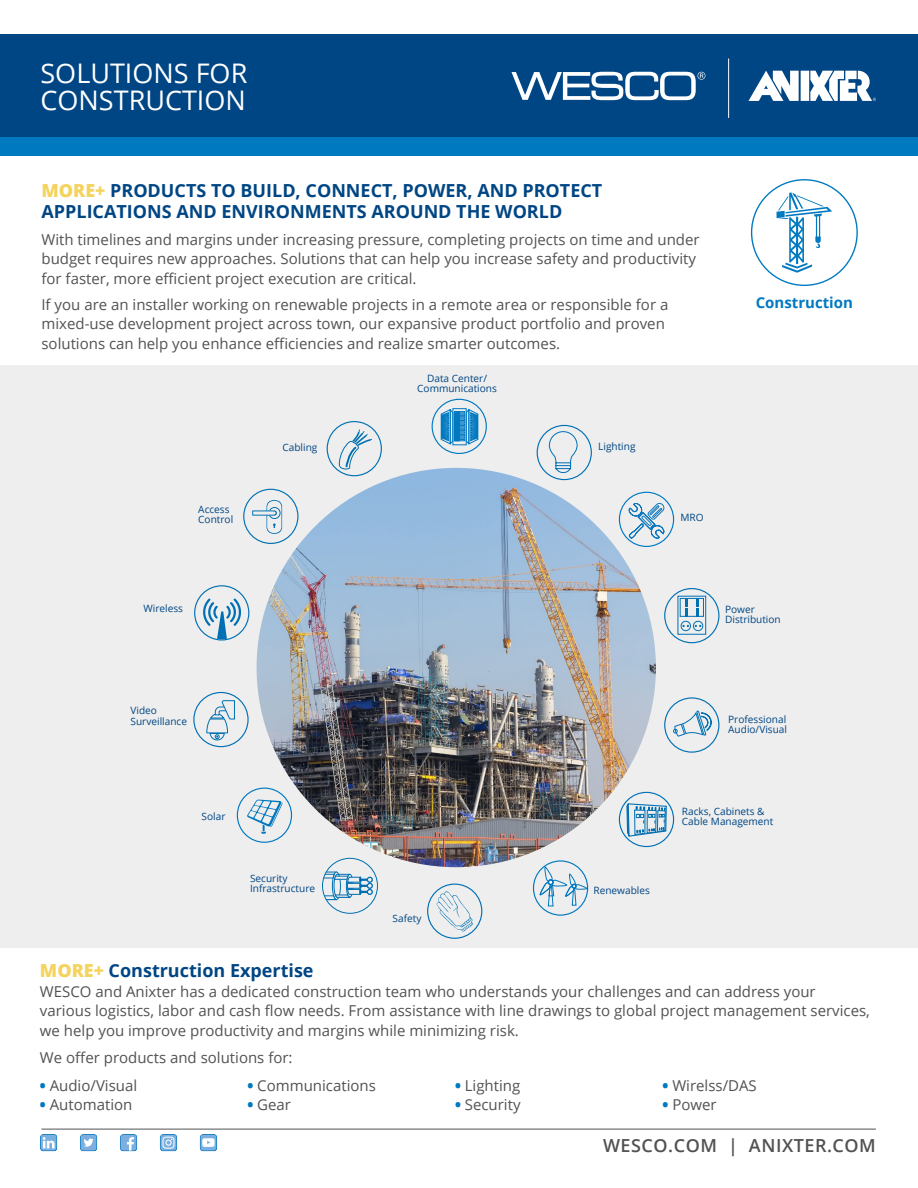
<style>
.page{position:relative;width:918px;height:1188px;background:#fff}
.page>*{position:absolute;margin:0;border:0;box-sizing:border-box;transform-origin:0 0}
.t1{font:27px/27px "Open Sans";color:#fff}
.t2{font:700 18px/21px "Open Sans";color:#004684}
.t3{font:600 18px "Open Sans";letter-spacing:.03em;color:#525252}
.t4{font:15px/19.5px "Open Sans";color:#525252}
.t5{font:700 15px "Open Sans";color:#0079c1}
.t6{font:10.05px/10.1px "Open Sans";color:#004684}
.s1{font-weight:800;color:#f4d35e}
.s2{font-weight:800;color:#0079c1}
</style>
<div class="page">
<div style="left:0;top:137px;width:918px;height:19px;background:#0079c1"></div>
<div style="left:0;top:35px;width:918px;height:102px;background:#004684"></div>
<hr style="left:41px;top:1129px;width:835px;height:1px;background:#525252">
<svg style="left:512px;top:72px;width:193px;height:28px"></svg>
<hr style="left:728px;top:59px;width:1px;height:59px;background:#fff">
<div style="left:801px;top:71px;width:8px;height:30px;background:#fff"></div>
<svg style="left:749px;top:71px;width:50px;height:30px"></svg>
<svg style="left:810px;top:71px;width:66px;height:30px"></svg>
<svg style="left:120px;top:1134px;width:17px;height:17px"></svg>
<svg style="left:80px;top:1134px;width:17px;height:17px"></svg>
<svg style="left:200px;top:1134px;width:17px;height:17px"></svg>
<svg style="left:40px;top:1134px;width:17px;height:17px"></svg>
<svg style="left:160px;top:1134px;width:17px;height:17px"></svg>
<svg style="left:777px;top:192px;width:55px;height:81px"></svg>
<div style="left:0;top:365px;width:918px;height:583px;background:#eee"></div>
<svg style="left:322px;top:871px;width:51px;height:29px"></svg>
<div style="left:322px;top:858px;width:56px;height:56px;border:1px solid #0078bf;border-radius:50%"></div>
<div style="left:327px;top:421px;width:55px;height:55px;border:1px solid #0079c1;border-radius:50%"></div>
<svg style="left:339px;top:429px;width:33px;height:41px"></svg>
<div style="left:537px;top:425px;width:55px;height:55px;border:1px solid #0079c1;border-radius:50%"></div>
<svg style="left:549px;top:431px;width:29px;height:42px"></svg>
<div style="left:619px;top:492px;width:55px;height:55px;border:1px solid #0079c1;border-radius:50%"></div>
<div style="left:193px;top:692px;width:56px;height:55px;border:1px solid #0079c1;border-radius:50%"></div>
<svg style="left:206px;top:700px;width:29px;height:41px"></svg>
<div style="left:243px;top:489px;width:56px;height:55px;border:1px solid #0079c1;border-radius:50%"></div>
<svg style="left:252px;top:500px;width:30px;height:34px"></svg>
<div style="left:664px;top:697px;width:55px;height:56px;border:1px solid #0079c1;border-radius:50%"></div>
<svg style="left:673px;top:710px;width:39px;height:27px"></svg>
<div style="left:432px;top:399px;width:55px;height:55px;border:1px solid #0079c1;border-radius:50%"></div>
<svg style="left:441px;top:408px;width:37px;height:37px"></svg>
<div style="left:619px;top:792px;width:55px;height:55px;border:1px solid #0079c1;border-radius:50%"></div>
<svg style="left:626px;top:802px;width:41px;height:36px"></svg>
<div style="left:664px;top:588px;width:55px;height:55px;border:1px solid #0079c1;border-radius:50%"></div>
<svg style="left:677px;top:595px;width:30px;height:40px"></svg>
<div style="left:194px;top:585px;width:55px;height:56px;border:1px solid #0079c1;border-radius:50%"></div>
<svg style="left:201px;top:598px;width:42px;height:41px"></svg>
<div style="left:427px;top:884px;width:55px;height:55px;border:1px solid #0079c1;border-radius:50%"></div>
<svg style="left:434px;top:890px;width:39px;height:42px"></svg>
<img style="left:257px;top:468px;width:399px;height:399px;border-radius:200px">
<div style="left:533px;top:860px;width:55px;height:56px;border:1px solid #0079c1;border-radius:50%"></div>
<svg style="left:628px;top:503px;width:37px;height:36px"></svg>
<svg style="left:540px;top:867px;width:48px;height:40px"></svg>
<div style="left:237px;top:788px;width:55px;height:55px;border:1px solid #0079c1;border-radius:50%"></div>
<svg style="left:247px;top:800px;width:36px;height:34px"></svg>
<h1 class="t1" style="left:40px;top:59px;width:208px">SOLUTIONS FOR<br>CONSTRUCTION</h1>
<p class="t2" style="left:41px;top:180px;width:562px"><span class="s1">MORE+</span> PRODUCTS TO BUILD, CONNECT, POWER, AND PROTECT<br>APPLICATIONS AND ENVIRONMENTS AROUND THE WORLD</p>
<p class="t4" style="left:41px;top:229px;width:660px">With timelines and margins under increasing pressure, completing projects on time and under budget requires new approaches. Solutions that can help you increase safety and productivity for faster, more efficient project execution are critical.</p>
<p class="t4" style="left:41px;top:294px;width:628px">If you are an installer working on renewable projects in a remote area or responsible for a mixed-use development project across town, our expansive product portfolio and proven solutions can help you enhance efficiencies and realize smarter outcomes.</p>
<p class="t6" style="left:198px;top:504px;width:36px">Access<br>Control</p>
<p class="t6" style="left:282px;top:443px;width:36px">Cabling</p>
<p class="t6" style="left:417px;top:373px;width:81px;text-align:center">Data Center/<br>Communications</p>
<p class="t6" style="left:598px;top:441px;width:39px">Lighting</p>
<p class="t6" style="left:680px;top:512px;width:25px">MRO</p>
<p class="t5" style="left:756px;top:292px;width:99px">Construction</p>
<p class="t6" style="left:144px;top:603px;width:41px">Wireless</p>
<p class="t6" style="left:725px;top:604px;width:57px">Power<br>Distribution</p>
<p class="t6" style="left:131px;top:706px;width:58px">Video<br>Surveillance</p>
<p class="t6" style="left:728px;top:714px;width:60px">Professional<br>Audio/Visual</p>
<p class="t6" style="left:202px;top:811px;width:25px">Solar</p>
<p class="t6" style="left:250px;top:873px;width:67px">Security<br>Infrastructure</p>
<p class="t6" style="left:393px;top:913px;width:30px">Safety</p>
<p class="t6" style="left:594px;top:885px;width:58px">Renewables</p>
<p class="t6" style="left:682px;top:806px;width:93px">Racks, Cabinets &amp;<br>Cable Management</p>
<p class="t2" style="left:40px;top:960px;width:275px"><span class="s1">MORE+</span> Construction Expertise</p>
<p class="t4" style="left:40px;top:981px;width:831px">WESCO and Anixter has a dedicated construction team who understands your challenges and can address your various logistics, labor and cash flow needs. From assistance with line drawings to global project management services, we help you improve productivity and margins while minimizing risk.</p>
<p class="t4" style="left:40px;top:1048px;width:254px">We offer products and solutions for:</p>
<p class="t4" style="left:40px;top:1075px;width:99px"><span class="s2">•</span> Audio/Visual</p>
<p class="t4" style="left:40px;top:1095px;width:94px"><span class="s2">•</span> Automation</p>
<p class="t4" style="left:455px;top:1075px;width:67px"><span class="s2">•</span> Lighting</p>
<p class="t4" style="left:455px;top:1095px;width:67px"><span class="s2">•</span> Security</p>
<p class="t4" style="left:663px;top:1075px;width:96px"><span class="s2">•</span> Wirelss/DAS</p>
<p class="t4" style="left:663px;top:1095px;width:56px"><span class="s2">•</span> Power</p>
<p class="t4" style="left:248px;top:1075px;width:130px"><span class="s2">•</span> Communications</p>
<p class="t4" style="left:248px;top:1095px;width:45px"><span class="s2">•</span> Gear</p>
<p class="t3" style="left:603px;top:1133px;width:274px">WESCO.COM | ANIXTER.COM</p>
</div>
